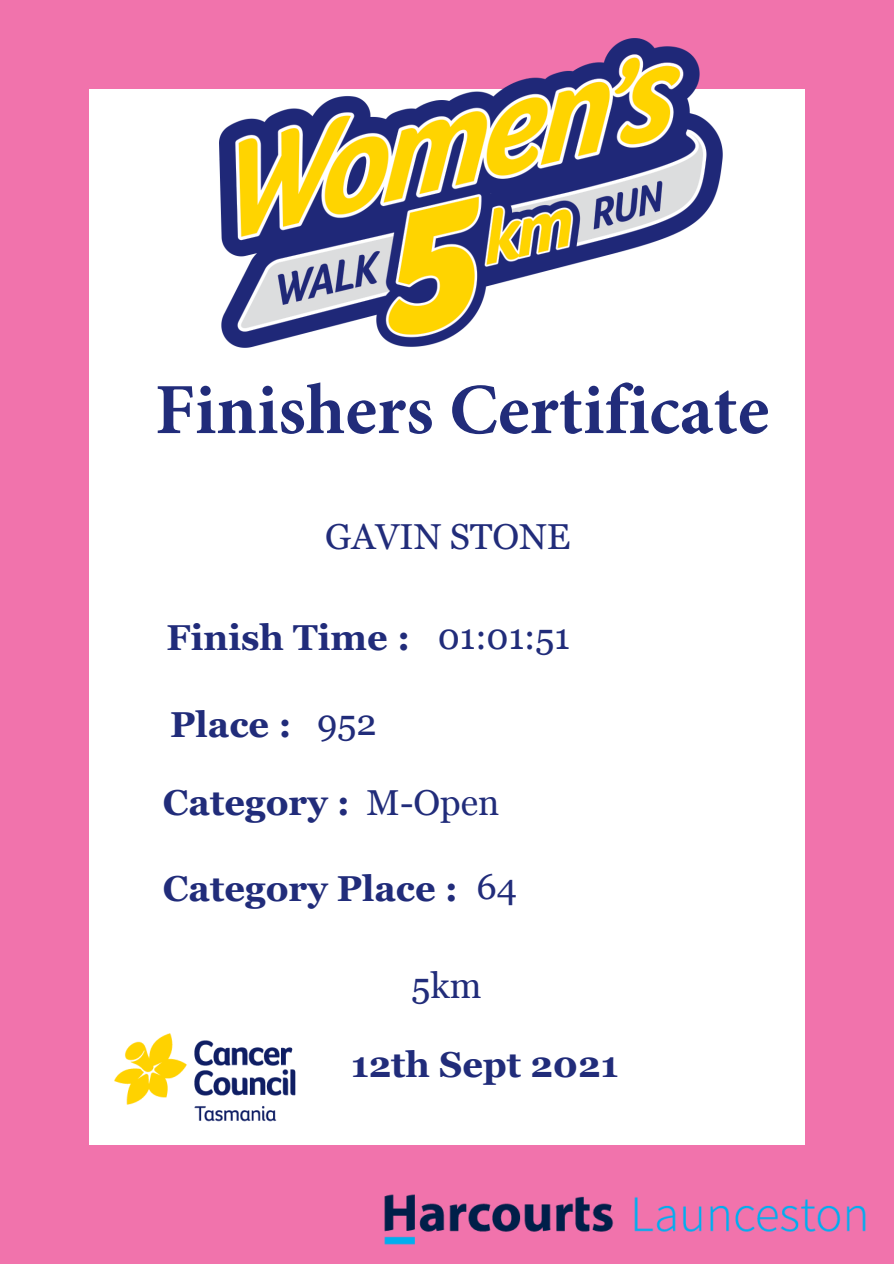
<style>
.page{position:relative;width:894px;height:1264px;background:#fff}
.page>*{position:absolute;margin:0;border:0;box-sizing:border-box;transform-origin:0 0}
.t1{font:700 72px "Minion Pro";color:#212c7a}
.t2{font:700 36px "Vani";color:#212c7a}
.t3{font:36px "Vani";color:#212c7a}
</style>
<div class="page">
<div style="left:0;top:0;width:893px;height:1263px;background:#f173ac"></div>
<div style="left:89px;top:89px;width:715px;height:1055px;background:#fff"></div>
<img style="left:89px;top:1033px;width:230px;height:112px">
<img style="left:219px;top:38px;width:503px;height:310px">
<img style="left:384px;top:1194px;width:482px;height:51px">
<h1 class="t1" style="left:155px;top:359px;width:615px">Finishers Certificate</h1>
<p class="t3" style="left:325px;top:515px;width:246px">GAVIN STONE</p>
<p class="t2" style="left:166px;top:617px;width:245px">Finish Time :</p>
<p class="t2" style="left:170px;top:703px;width:123px">Place :</p>
<p class="t3" style="left:317px;top:701px;width:61px">952</p>
<p class="t3" style="left:437px;top:615px;width:134px">01:01:51</p>
<p class="t2" style="left:163px;top:781px;width:189px">Category :</p>
<p class="t3" style="left:366px;top:781px;width:134px">M-Open</p>
<p class="t2" style="left:163px;top:867px;width:296px">Category Place :</p>
<p class="t3" style="left:476px;top:866px;width:42px">64</p>
<p class="t3" style="left:411px;top:964px;width:72px">5km</p>
<p class="t2" style="left:351px;top:1043px;width:269px">12th Sept 2021</p>
</div>
